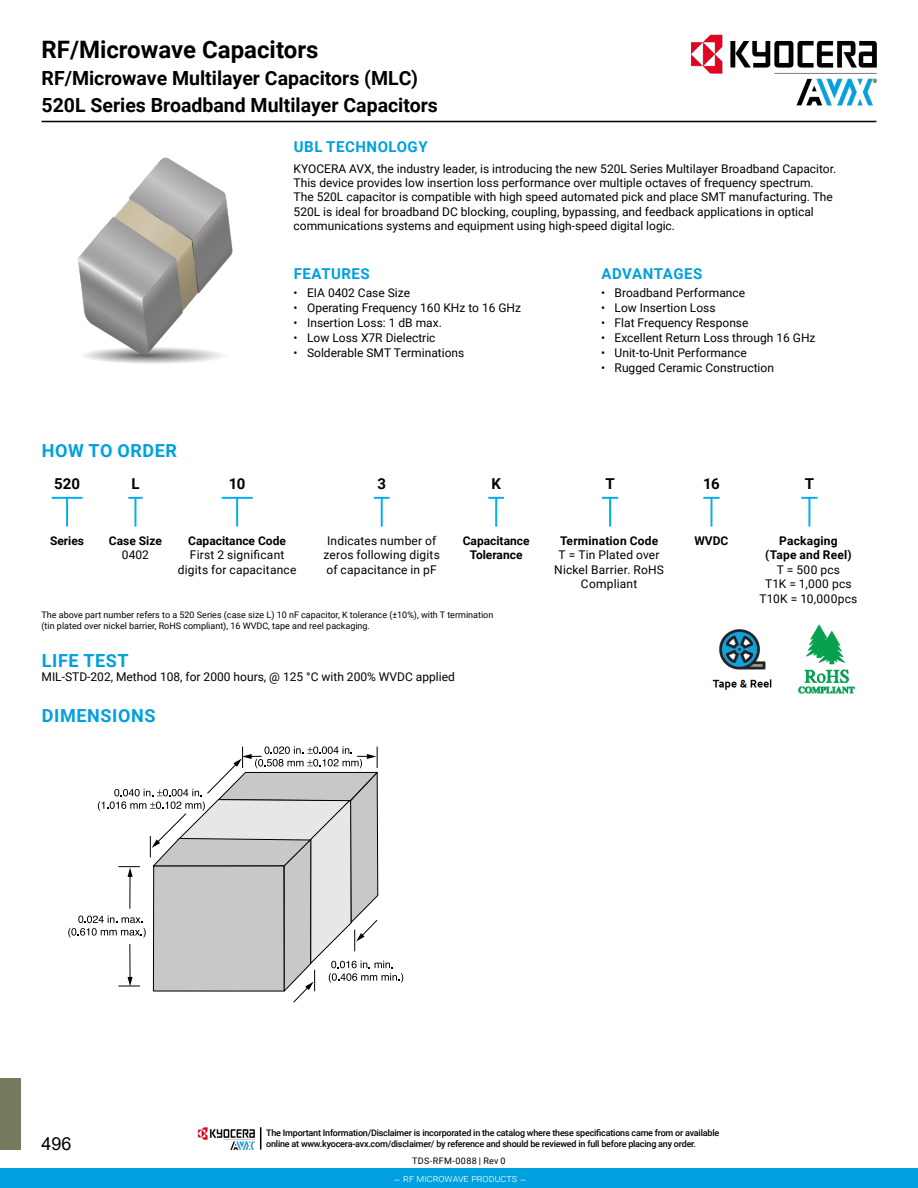
<style>
.page{position:relative;width:918px;height:1188px;background:#fff}
.page>*{position:absolute;margin:0;border:0;box-sizing:border-box;transform-origin:0 0}
.t1{font:700 24px "Roboto";color:#000}
.t2{font:700 19.5px "Roboto";color:#000}
.t3{font:700 18px "Roboto";letter-spacing:.035em;color:#00a0df}
.t4{font:18px "Arial";color:#000}
.t5{font:700 15px "Roboto";letter-spacing:.035em;color:#00a0df}
.t6{font:700 15px "Roboto";letter-spacing:-.02em;color:#000}
.t7{font:12px/14.4px "Roboto";color:#000;text-align:center}
.t8{font:700 12px/14.4px "Roboto";color:#000;text-align:center}
.t9{font:12px/14.4px "Roboto";letter-spacing:.025em;color:#000;text-align:center}
.t10{font:300 10.5px "Roboto";color:#fff}
.t11{font:500 9px/10.8px "Roboto";letter-spacing:-.025em;color:#000}
.t12{font:9px/10.8px "Roboto";color:#000}
.t13{font:9px "Roboto";letter-spacing:.03em;color:#000}
</style>
<div class="page">
<hr style="left:42px;top:121px;width:834px;height:1px;background:#000">
<div style="left:0;top:1078px;width:21px;height:72px;background:#787a60"></div>
<img style="left:78px;top:157px;width:155px;height:207px">
<svg style="left:68px;top:746px;width:335px;height:257px"></svg>
<hr style="left:222px;top:497px;width:31px;height:2px;background:#00adef">
<hr style="left:236px;top:498px;width:2px;height:29px;background:#00adef">
<svg style="left:374px;top:497px;width:16px;height:2px"></svg>
<hr style="left:381px;top:498px;width:2px;height:29px;background:#00adef">
<svg style="left:488px;top:497px;width:16px;height:2px"></svg>
<hr style="left:495px;top:498px;width:2px;height:29px;background:#00adef">
<hr style="left:52px;top:497px;width:31px;height:2px;background:#00adef">
<hr style="left:66px;top:498px;width:2px;height:29px;background:#00adef">
<svg style="left:128px;top:497px;width:15px;height:2px"></svg>
<hr style="left:134px;top:497px;width:2px;height:30px;background:#00adef">
<svg style="left:801px;top:497px;width:17px;height:2px"></svg>
<hr style="left:808px;top:498px;width:2px;height:29px;background:#00adef">
<svg style="left:602px;top:497px;width:16px;height:2px"></svg>
<hr style="left:609px;top:498px;width:2px;height:29px;background:#00adef">
<svg style="left:703px;top:497px;width:17px;height:30px"></svg>
<img style="left:712px;top:629px;width:60px;height:61px">
<img style="left:798px;top:624px;width:57px;height:70px">
<img style="left:669px;top:34px;width:208px;height:87px">
<div style="left:0;top:1169px;width:918px;height:19px;background:#00a0df"></div>
<img style="left:198px;top:1127px;width:57px;height:23px">
<svg style="left:260px;top:1127px;width:1px;height:23px"></svg>
<h1 class="t1" style="left:42px;top:33px;width:278px">RF/Microwave Capacitors</h1>
<h2 class="t2" style="left:42px;top:92px;width:398px">520L Series Broadband Multilayer Capacitors</h2>
<h2 class="t2" style="left:42px;top:65px;width:378px">RF/Microwave Multilayer Capacitors (MLC)</h2>
<p class="t5" style="left:294px;top:136px;width:135px">UBL TECHNOLOGY</p>
<p class="t7" style="left:294px;top:161px;width:544px;text-align:left">KYOCERA AVX, the industry leader, is introducing the new 520L Series Multilayer Broadband Capacitor.<br>This device provides low insertion loss performance over multiple octaves of frequency spectrum.<br>The 520L capacitor is compatible with high speed automated pick and place SMT manufacturing. The 520L is ideal for broadband DC blocking, coupling, bypassing, and feedback applications in optical communications systems and equipment using high-speed digital logic.</p>
<p class="t5" style="left:294px;top:263px;width:77px">FEATURES</p>
<p class="t7" style="left:294px;top:285px;width:118px">• EIA 0402 Case Size</p>
<p class="t7" style="left:294px;top:300px;width:229px">• Operating Frequency 160 KHz to 16 GHz</p>
<p class="t7" style="left:294px;top:315px;width:150px">• Insertion Loss: 1 dB max.</p>
<p class="t7" style="left:294px;top:330px;width:143px">• Low Loss X7R Dielectric</p>
<p class="t7" style="left:294px;top:345px;width:172px">• Solderable SMT Terminations</p>
<p class="t5" style="left:601px;top:263px;width:102px">ADVANTAGES</p>
<p class="t7" style="left:601px;top:285px;width:146px">• Broadband Performance</p>
<p class="t7" style="left:601px;top:300px;width:116px">• Low Insertion Loss</p>
<p class="t7" style="left:601px;top:315px;width:149px">• Flat Frequency Response</p>
<p class="t7" style="left:601px;top:330px;width:216px">• Excellent Return Loss through 16 GHz</p>
<p class="t7" style="left:601px;top:345px;width:147px">• Unit-to-Unit Performance</p>
<p class="t7" style="left:601px;top:360px;width:174px">• Rugged Ceramic Construction</p>
<h3 class="t3" style="left:42px;top:438px;width:137px">HOW TO ORDER</h3>
<p class="t6" style="left:54px;top:473px;width:27px">520</p>
<p class="t6" style="left:131px;top:473px;width:10px">L</p>
<p class="t6" style="left:229px;top:473px;width:18px">10</p>
<p class="t6" style="left:377px;top:473px;width:10px">3</p>
<p class="t6" style="left:491px;top:473px;width:11px">K</p>
<p class="t6" style="left:605px;top:473px;width:11px">T</p>
<p class="t6" style="left:703px;top:473px;width:18px">16</p>
<p class="t6" style="left:805px;top:473px;width:11px">T</p>
<p class="t8" style="left:50px;top:533px;width:36px">Series</p>
<p class="t8" style="left:188px;top:533px;width:99px">Capacitance Code</p>
<p class="t7" style="left:178px;top:547px;width:120px">First 2 significant digits for capacitance</p>
<p class="t8" style="left:109px;top:533px;width:55px">Case Size</p>
<p class="t7" style="left:122px;top:547px;width:28px">0402</p>
<p class="t7" style="left:324px;top:533px;width:118px;text-align:left">Indicates number of zeros following digits of capacitance in pF</p>
<p class="t8" style="left:560px;top:533px;width:100px">Termination Code</p>
<p class="t8" style="left:463px;top:533px;width:68px">Capacitance</p>
<p class="t8" style="left:694px;top:533px;width:35px">WVDC</p>
<p class="t8" style="left:470px;top:547px;width:54px">Tolerance</p>
<p class="t7" style="left:554px;top:547px;width:111px">T = Tin Plated over<br>Nickel Barrier. RoHS<br>Compliant</p>
<p class="t12" style="left:42px;top:609px;width:453px">The above part number refers to a 520 Series (case size L) 10 nF capacitor, K tolerance (±10%), with T termination (tin plated over nickel barrier, RoHS compliant), 16 WVDC, tape and reel packaging.</p>
<h3 class="t3" style="left:42px;top:648px;width:88px">LIFE TEST</h3>
<p class="t7" style="left:42px;top:669px;width:415px">MIL-STD-202, Method 108, for 2000 hours, @ 125 °C with 200% WVDC applied</p>
<h3 class="t3" style="left:42px;top:703px;width:115px">DIMENSIONS</h3>
<p class="t8" style="left:765px;top:533px;width:88px">Packaging (Tape and Reel)</p>
<p class="t9" style="left:759px;top:562px;width:100px">T = 500 pcs<br>T1K = 1,000 pcs<br>T10K = 10,000pcs</p>
<h3 class="t4" style="left:42px;top:1131px;width:32px">496</h3>
<p class="t11" style="left:266px;top:1127px;width:455px">The Important Information/Disclaimer is incorporated in the catalog where these specifications came from or available online at www.kyocera-avx.com/disclaimer/ by reference and should be reviewed in full before placing any order.</p>
<p class="t13" style="left:412px;top:1155px;width:95px">TDS-RFM-0088 | Rev 0</p>
<p class="t10" style="left:394px;top:1171px;width:134px">– rf microwave products –</p>
</div>
